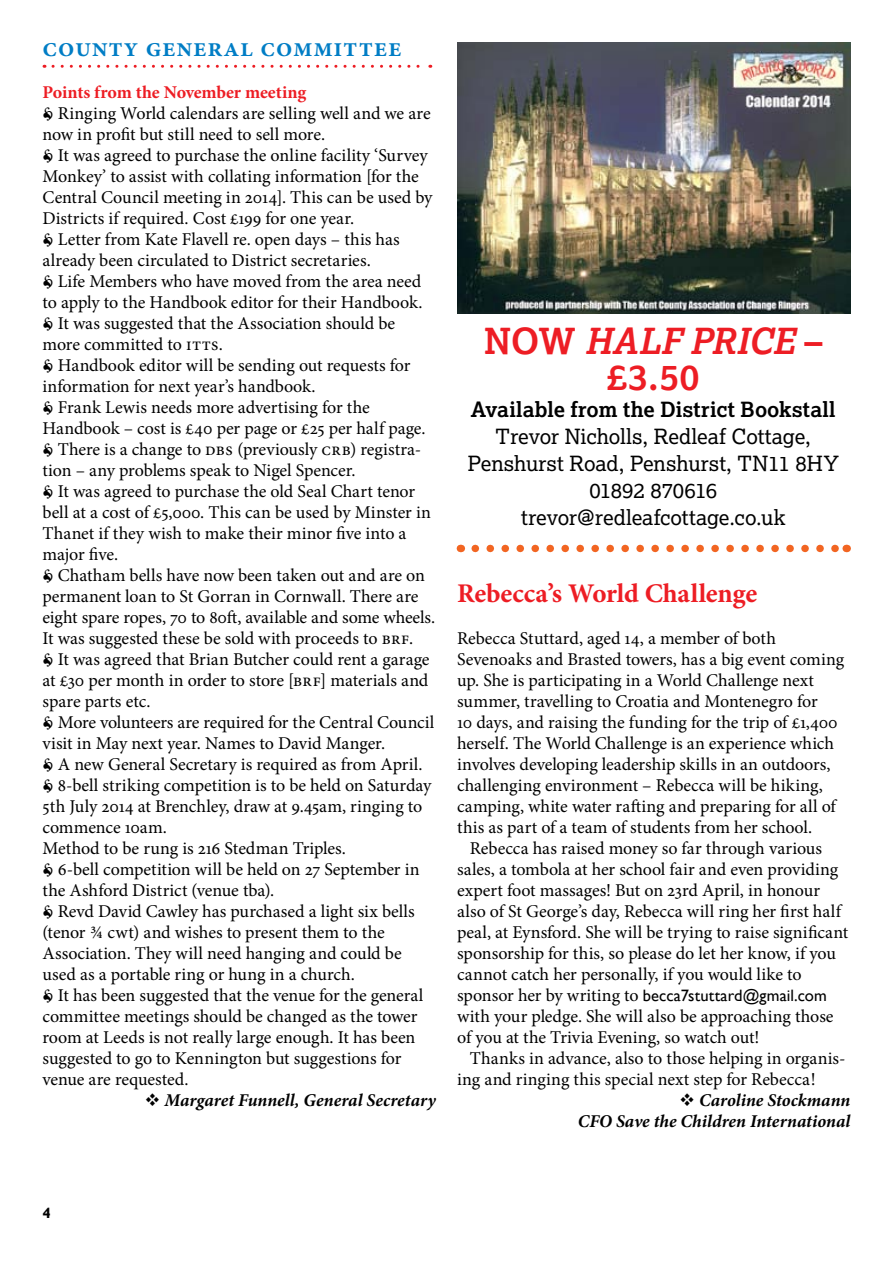
<style>
.page{position:relative;width:893px;height:1263px;background:#fff}
.page>*{position:absolute;margin:0;border:0;box-sizing:border-box;transform-origin:0 0}
.t1{font:700 36px/36px "Lexia Da Ma";color:#ed1d24;text-align:center}
.t2{font:700 27px "Minion Pro";letter-spacing:-.005em;color:#ed1d24}
.t3{font:600 27px "Minion Pro";letter-spacing:.025em;color:#007dc5}
.t4{font:21px/27px "Lexia Da Ma";letter-spacing:-.005em;color:#000;text-align:center}
.t5{font:700 21px "Lexia Da Ma";color:#000}
.t6{font:18px/21px "Minion Pro";color:#000}
.t7{font:italic 700 18px/21px "Minion Pro";color:#000;text-align:right}
.t8{font:700 18px "Minion Pro";letter-spacing:-.015em;color:#ed1d24}
.t9{font:16.5px "Gill Sans";letter-spacing:.005em;color:#000}
.t10{font:700 15px "Gill Sans";color:#000}
.s1{font-style:italic}
.s2{font-family:"Minion Pro";font-size:18px}
</style>
<div class="page">
<svg style="left:53px;top:65px;width:378px;height:3px"></svg>
<img style="left:458px;top:42px;width:393px;height:272px">
<svg style="left:475px;top:545px;width:364px;height:7px"></svg>
<h2 class="t3" style="left:43px;top:28px;width:361px">county general committee</h2>
<p class="t8" style="left:43px;top:79px;width:266px">Points from the November meeting</p>
<p class="t6" style="left:43px;top:103px;width:390px">• Ringing World calendars are selling well and we are now in profit but still need to sell more.</p>
<p class="t6" style="left:43px;top:145px;width:391px">• It was agreed to purchase the online facility ‘Survey Monkey’ to assist with collating information [for the Central Council meeting in 2014]. This can be used by Districts if required. Cost £199 for one year.</p>
<p class="t6" style="left:43px;top:229px;width:359px">• Letter from Kate Flavell re. open days – this has already been circulated to District secretaries.</p>
<p class="t6" style="left:43px;top:271px;width:381px">• Life Members who have moved from the area need to apply to the Handbook editor for their Handbook.</p>
<p class="t6" style="left:43px;top:313px;width:354px">• It was suggested that the Association should be more committed to itts.</p>
<p class="t6" style="left:43px;top:355px;width:369px">• Handbook editor will be sending out requests for information for next year’s handbook.</p>
<p class="t6" style="left:43px;top:397px;width:385px">• Frank Lewis needs more advertising for the<br>Handbook – cost is £40 per page or £25 per half page.</p>
<p class="t6" style="left:43px;top:439px;width:380px">• There is a change to dbs (previously crb) registra&shy;tion – any problems speak to Nigel Spencer.</p>
<p class="t6" style="left:43px;top:481px;width:390px">• It was agreed to purchase the old Seal Chart tenor bell at a cost of £5,000. This can be used by Minster in Thanet if they wish to make their minor five into a major five.</p>
<p class="t6" style="left:43px;top:565px;width:394px">• Chatham bells have now been taken out and are on permanent loan to St Gorran in Cornwall. There are eight spare ropes, 70 to 80ft, available and some wheels.<br>It was suggested these be sold with proceeds to brf.</p>
<p class="t6" style="left:43px;top:649px;width:388px;text-align:justify">• It was agreed that Brian Butcher could rent a garage at £30 per month in order to store [brf] materials and spare parts etc.</p>
<p class="t6" style="left:43px;top:712px;width:393px">• More volunteers are required for the Central Council visit in May next year. Names to David Manger.</p>
<p class="t6" style="left:43px;top:754px;width:382px">• A new General Secretary is required as from April.</p>
<p class="t6" style="left:43px;top:775px;width:390px">• 8-bell striking competition is to be held on Saturday 5th July 2014 at Brenchley, draw at 9.45am, ringing to commence 10am.<br>Method to be rung is 216 Stedman Triples.</p>
<p class="t6" style="left:43px;top:859px;width:379px">• 6-bell competition will be held on 27 September in the Ashford District (venue tba).</p>
<p class="t6" style="left:43px;top:901px;width:374px">• Revd David Cawley has purchased a light six bells (tenor ¾ cwt) and wishes to present them to the Association. They will need hanging and could be used as a portable ring or hung in a church.</p>
<p class="t6" style="left:43px;top:985px;width:382px">• It has been suggested that the venue for the general committee meetings should be changed as the tower room at Leeds is not really large enough. It has been suggested to go to Kennington but suggestions for venue are requested.</p>
<p class="t7" style="left:165px;top:1090px;width:273px">Margaret Funnell, General Secretary</p>
<h1 class="t1" style="left:484px;top:323px;width:340px">NOW <span class="s1">HALF PRICE</span> – £3.50</h1>
<p class="t5" style="left:471px;top:398px;width:366px">Available from the District Bookstall</p>
<p class="t4" style="left:468px;top:423px;width:373px">Trevor Nicholls, Redleaf Cottage,<br>Penshurst Road, Penshurst, TN11 8HY<br>01892 870616 trevor@redleafcottage.co.uk</p>
<h2 class="t2" style="left:457px;top:574px;width:302px">Rebecca’s World Challenge</h2>
<p class="t6" style="left:457px;top:627px;width:389px">Rebecca Stuttard, aged 14, a member of both Sevenoaks and Brasted towers, has a big event coming up. She is participating in a World Challenge next summer, travelling to Croatia and Montenegro for<br>10 days, and raising the funding for the trip of £1,400 herself. The World Challenge is an experience which involves developing leadership skills in an outdoors, challenging environment – Rebecca will be hiking, camping, white water rafting and preparing for all of this as part of a team of students from her school.</p>
<p class="t6" style="left:457px;top:838px;width:393px;text-indent:13px">Rebecca has raised money so far through various sales, a tombola at her school fair and even providing expert foot massages! But on 23rd April, in honour also of St George’s day, Rebecca will ring her first half peal, at Eynsford. She will be trying to raise significant sponsorship for this, so please do let her know, if you cannot catch her personally, if you would like to</p>
<p class="t9" style="left:457px;top:985px;width:371px"><span class="s2">sponsor her by writing to</span> becca7stuttard@gmail.com</p>
<p class="t6" style="left:457px;top:1005px;width:378px">with your pledge. She will also be approaching those of you at the Trivia Evening, so watch out!</p>
<p class="t6" style="left:457px;top:1047px;width:390px;text-indent:13px">Thanks in advance, also to those helping in organis&shy;ing and ringing this special next step for Rebecca!</p>
<p class="t7" style="left:578px;top:1089px;width:274px">Caroline Stockmann<br>CFO Save the Children International</p>
<p class="t10" style="left:43px;top:1204px;width:10px">4</p>
</div>
